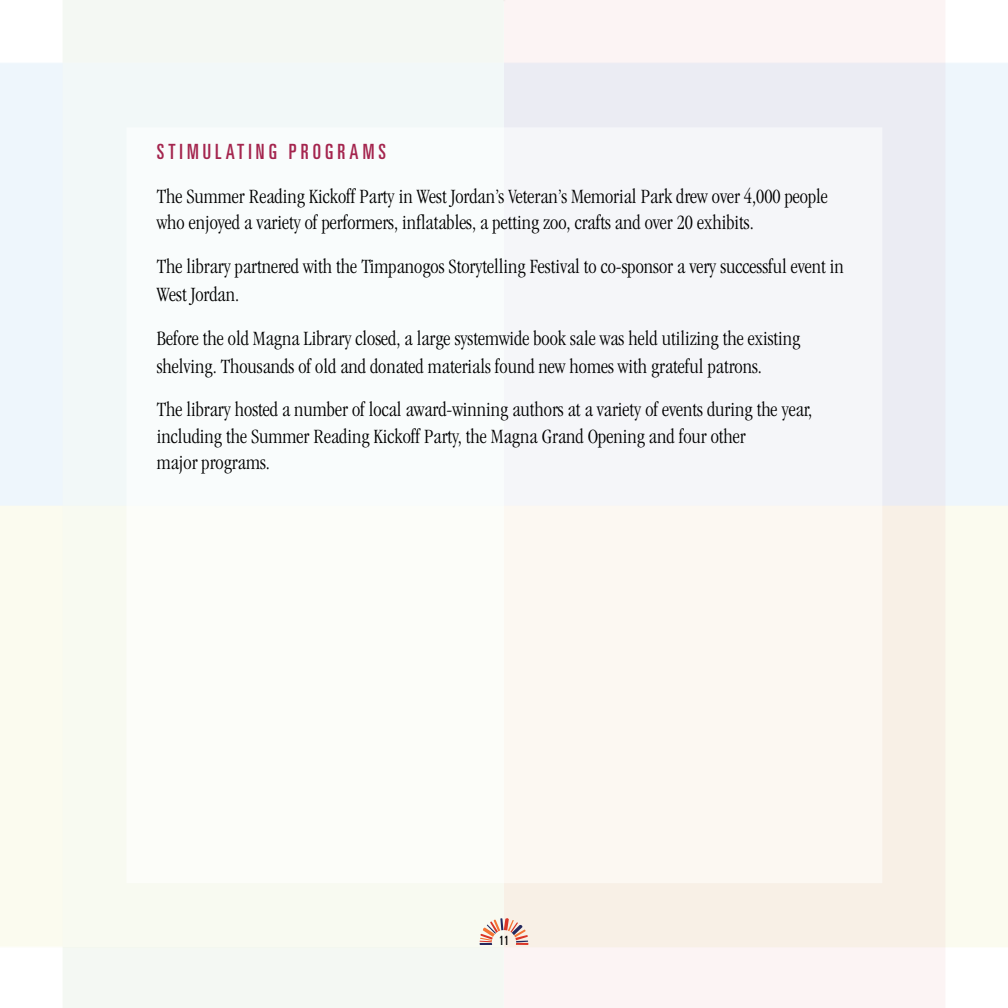
<style>
.page{position:relative;width:1008px;height:1008px;background:#fff}
.page>*{position:absolute;margin:0;border:0;box-sizing:border-box;transform-origin:0 0}
.t1{font:300 condensed 21px/26.2px "Garamond";color:#000}
.t2{font:ultra-condensed 21px "Univers";color:#a4254e}
.t3{font:ultra-condensed 12.78px "Univers";color:#000}
</style>
<div class="page">
<svg style="left:479px;top:918px;width:50px;height:27px"></svg>
<p class="t2" style="left:157px;top:140px;width:24px">STIMULATING</p>
<p class="t2" style="left:289px;top:140px;width:25px">PROGRAMS</p>
<p class="t1" style="left:157px;top:183px;width:673px">The Summer Reading Kickoff Party in West Jordan’s Veteran’s Memorial Park drew over 4,000 people who enjoyed a variety of performers, inflatables, a petting zoo, crafts and over 20 exhibits.</p>
<p class="t1" style="left:157px;top:252px;width:689px;line-height:28px">The library partnered with the Timpanogos Storytelling Festival to co-sponsor a very successful event in<br>West Jordan.</p>
<p class="t1" style="left:157px;top:324px;width:645px;line-height:28px">Before the old Magna Library closed, a large systemwide book sale was held utilizing the existing shelving. Thousands of old and donated materials found new homes with grateful patrons.</p>
<p class="t1" style="left:157px;top:397px;width:657px">The library hosted a number of local award-winning authors at a variety of events during the year, including the Summer Reading Kickoff Party, the Magna Grand Opening and four other<br>major programs.</p>
<p class="t3" style="left:499px;top:933px;width:11px">11</p>
</div>
